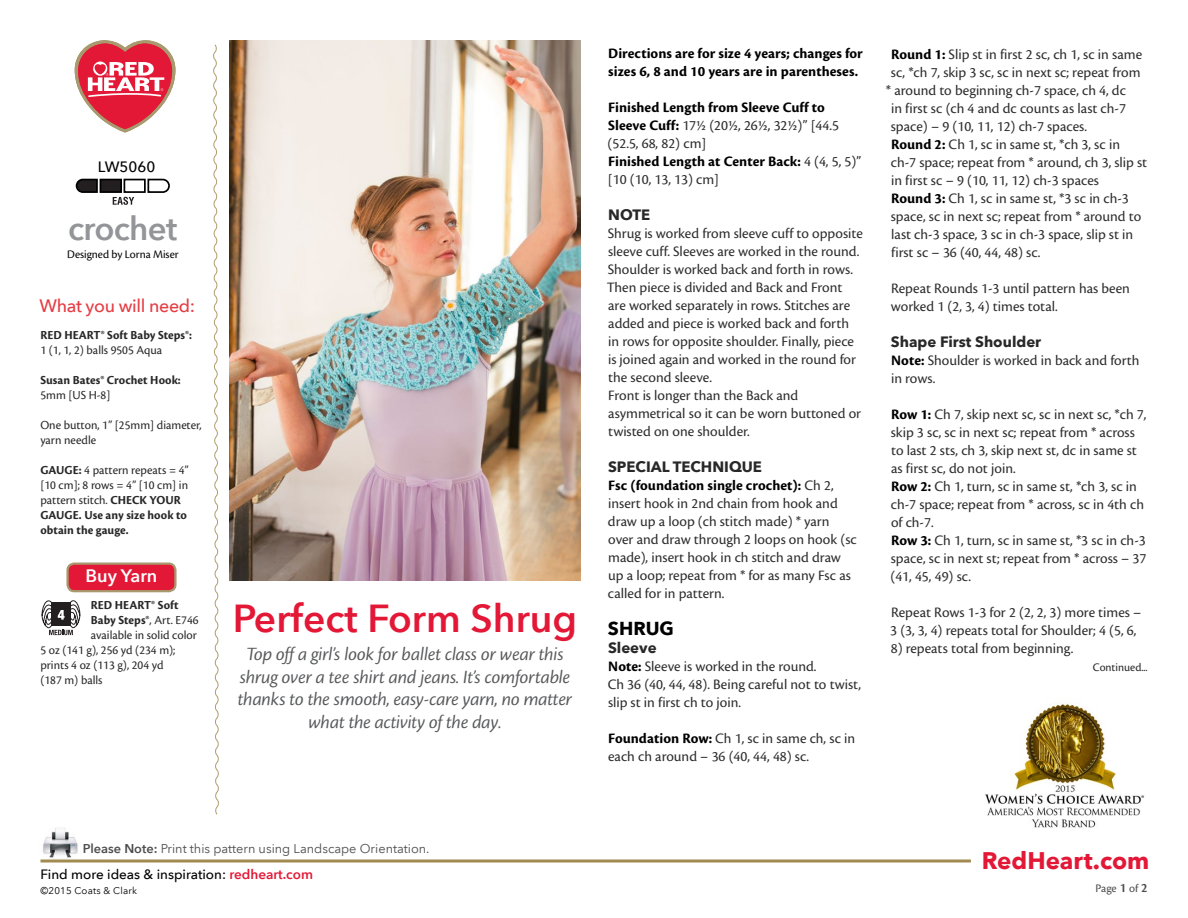
<style>
.page{position:relative;width:1188px;height:918px;background:#fff}
.page>*{position:absolute;margin:0;border:0;box-sizing:border-box;transform-origin:0 0}
.t1{font:600 39px "Avenir Next LT Pro";color:#e31837}
.t2{font:600 33px "Avenir Next LT Pro";letter-spacing:-.02em;color:#939598}
.t3{font:700 24px "Avenir Next LT Pro";color:#e31837}
.t4{font:19.5px/22.5px "Cronos Pro Disp It";color:#58595b;text-align:center}
.t5{font:700 18.75px "Avenir Next LT Pro";color:#000}
.t6{font:500 18px "Avenir Next LT Pro";letter-spacing:-.02em;color:#e53d44}
.t7{font:600 18px "Avenir Next LT Pro";color:#fff}
.t8{font:15px/18px "Cronos Pro";color:#2e2e2f}
.t9{font:700 15px/18px "Cronos Pro";color:#000}
.t10{font:700 15px "Avenir Next LT Pro";color:#292829}
.t11{font:500 15px "Avenir Next LT Pro";color:#000}
.t12{font:500 13.5px "Avenir Next LT Pro";color:#000}
.t13{font:12.75px/15px "Cronos Pro";color:#292829}
.t14{font:700 12.75px "Cronos Pro";letter-spacing:.005em;color:#292829}
.t15{font:12.75px "Avenir Next LT Pro";color:#4d4d4f}
.t16{font:12px "Cronos Pro Subh";color:#000}
.t17{font:12px "Cronos Pro";color:#292829}
.t18{font:12px "Cronos Pro";color:#4d4d4f}
.t19{font:9.75px "Avenir Next LT Pro";letter-spacing:.02em;color:#000}
.s1{font-weight:700}
.s2{font-weight:400}
.s3{font-weight:600}
.s4{font-weight:600;color:#e31837}
.s5{font-weight:400;color:#2e2e2f}
.s6{font-weight:700;color:#000}
.s7{font-family:"Cronos Pro Semibold Subh";font-size:13.5px}
</style>
<div class="page">
<hr style="left:40px;top:860px;width:931px;height:2px;background:#a18b50">
<img style="left:43px;top:828px;width:35px;height:31px">
<svg style="left:75px;top:40px;width:100px;height:92px"></svg>
<svg style="left:76px;top:178px;width:94px;height:27px"></svg>
<svg style="left:213px;top:44px;width:6px;height:771px"></svg>
<div style="left:68px;top:564px;width:107px;height:27px;background:#e31837;border-radius:7px"></div>
<div style="left:66px;top:562px;width:111px;height:30px;border:2px solid #a8996e;border-radius:7px"></div>
<svg style="left:41px;top:600px;width:40px;height:35px"></svg>
<img style="left:230px;top:40px;width:350px;height:540px">
<img style="left:985px;top:703px;width:159px;height:125px">
<p class="t11" style="left:98px;top:158px;width:59px">LW5060</p>
<h2 class="t2" style="left:68px;top:208px;width:111px">crochet</h2>
<p class="t16" style="left:67px;top:248px;width:113px">Designed by Lorna Miser</p>
<p class="t6" style="left:40px;top:295px;width:157px">What you will need:</p>
<p class="t14" style="left:40px;top:328px;width:153px">RED HEART® Soft Baby Steps®:</p>
<p class="t13" style="left:40px;top:343px;width:123px">1 (1, 1, 2) balls 9505 Aqua</p>
<p class="t14" style="left:40px;top:373px;width:142px">Susan Bates® Crochet Hook:</p>
<p class="t13" style="left:40px;top:388px;width:72px">5mm [US H-8]</p>
<p class="t13" style="left:40px;top:418px;width:163px">One button, 1” [25mm] diameter, yarn needle</p>
<p class="t13" style="left:40px;top:463px;width:150px"><span class="s1">GAUGE:</span> 4 pattern repeats = 4” [10 cm]; 8 rows = 4” [10 cm] in pattern stitch. <span class="s1">CHECK YOUR<br>GAUGE. Use any size hook to obtain the gauge.</span></p>
<p class="t7" style="left:86px;top:565px;width:73px">Buy Yarn</p>
<p class="t14" style="left:91px;top:598px;width:89px">RED HEART® Soft</p>
<p class="t14" style="left:91px;top:613px;width:109px">Baby Steps®<span class="s2">, Art. E746</span></p>
<p class="t13" style="left:91px;top:628px;width:108px">available in solid color</p>
<p class="t13" style="left:40px;top:643px;width:137px">5 oz (141 g), 256 yd (234 m);</p>
<p class="t13" style="left:40px;top:658px;width:125px">prints 4 oz (113 g), 204 yd</p>
<p class="t13" style="left:40px;top:673px;width:64px">(187 m) balls</p>
<h1 class="t1" style="left:233px;top:594px;width:346px">Perfect Form Shrug</h1>
<h3 class="t4" style="left:238px;top:643px;width:336px">Top off a girl’s look for ballet class or wear this shrug over a tee shirt and jeans. It’s comfortable thanks to the smooth, easy-care yarn, no matter what the activity of the day.</h3>
<p class="t15" style="left:83px;top:841px;width:348px"><span class="s3">Please Note:</span> Print this pattern using Landscape Orientation.</p>
<p class="t19" style="left:40px;top:885px;width:98px">©2015 Coats &amp; Clark</p>
<p class="t12" style="left:40px;top:866px;width:274px">Find more ideas &amp; inspiration: <span class="s4">redheart.com</span></p>
<p class="t9" style="left:608px;top:45px;width:256px">Directions are for size 4 years; changes for sizes 6, 8 and 10 years are in parentheses.</p>
<p class="t9" style="left:608px;top:99px;width:255px">Finished Length from Sleeve Cuff to<br>Sleeve Cuff: <span class="s5">17½ (20½, 26½, 32½)” [44.5 (52.5, 68, 82) cm]<br></span>Finished Length at Center Back: <span class="s5">4 (4, 5, 5)” [10 (10, 13, 13) cm]</span></p>
<p class="t10" style="left:608px;top:206px;width:43px">NOTE</p>
<p class="t8" style="left:607px;top:225px;width:258px">Shrug is worked from sleeve cuff to opposite sleeve cuff. Sleeves are worked in the round.<br>Shoulder is worked back and forth in rows.<br>Then piece is divided and Back and Front are worked separately in rows. Stitches are added and piece is worked back and forth<br>in rows for opposite shoulder. Finally, piece is joined again and worked in the round for the second sleeve.<br>Front is longer than the Back and asymmetrical so it can be worn buttoned or twisted on one shoulder.</p>
<p class="t10" style="left:608px;top:458px;width:156px">SPECIAL TECHNIQUE</p>
<p class="t8" style="left:608px;top:477px;width:250px"><span class="s6">Fsc (foundation single crochet):</span> Ch 2, insert hook in 2nd chain from hook and draw up a loop (ch stitch made) * yarn over and draw through 2 loops on hook (sc made), insert hook in ch stitch and draw up a loop; repeat from * for as many Fsc as called for in pattern.</p>
<p class="t5" style="left:608px;top:616px;width:68px">SHRUG</p>
<p class="t10" style="left:608px;top:638px;width:50px">Sleeve</p>
<p class="t8" style="left:608px;top:657px;width:255px"><span class="s6">Note:</span> Sleeve is worked in the round.<br>Ch 36 (40, 44, 48). Being careful not to twist, slip st in first ch to join.</p>
<p class="t8" style="left:608px;top:729px;width:249px"><span class="s6">Foundation Row:</span> Ch 1, sc in same ch, sc in each ch around – 36 (40, 44, 48) sc.</p>
<p class="t8" style="left:891px;top:45px;width:253px"><span class="s6">Round 1:</span> Slip st in first 2 sc, ch 1, sc in same</p>
<p class="t8" style="left:891px;top:63px;width:251px">sc, *ch 7, skip 3 sc, sc in next sc; repeat from</p>
<p class="t8" style="left:886px;top:81px;width:242px">* around to beginning ch-7 space, ch 4, dc</p>
<p class="t8" style="left:891px;top:99px;width:236px">in first sc (ch 4 and dc counts as last ch-7</p>
<p class="t8" style="left:891px;top:117px;width:198px">space) – 9 (10, 11, 12) ch-7 spaces.</p>
<p class="t8" style="left:891px;top:135px;width:230px"><span class="s6">Round 2:</span> Ch 1, sc in same st, *ch 3, sc in</p>
<p class="t8" style="left:891px;top:153px;width:258px">ch-7 space; repeat from * around, ch 3, slip st</p>
<p class="t8" style="left:891px;top:171px;width:210px">in first sc – 9 (10, 11, 12) ch-3 spaces</p>
<p class="t8" style="left:891px;top:189px;width:239px"><span class="s6">Round 3:</span> Ch 1, sc in same st, *3 sc in ch-3</p>
<p class="t8" style="left:891px;top:207px;width:252px">space, sc in next sc; repeat from * around to</p>
<p class="t8" style="left:891px;top:225px;width:244px">last ch-3 space, 3 sc in ch-3 space, slip st in</p>
<p class="t8" style="left:891px;top:243px;width:151px">first sc – 36 (40, 44, 48) sc.</p>
<p class="t8" style="left:891px;top:279px;width:241px">Repeat Rounds 1-3 until pattern has been worked 1 (2, 3, 4) times total.</p>
<p class="t10" style="left:891px;top:332px;width:152px">Shape First Shoulder</p>
<p class="t8" style="left:891px;top:351px;width:250px"><span class="s6">Note:</span> Shoulder is worked in back and forth in rows.</p>
<p class="t8" style="left:890px;top:405px;width:258px"><span class="s6">Row 1:</span> Ch 7, skip next sc, sc in next sc, *ch 7, skip 3 sc, sc in next sc; repeat from * across to last 2 sts, ch 3, skip next st, dc in same st as first sc, do not join.<br><span class="s6">Row 2:</span> Ch 1, turn, sc in same st, *ch 3, sc in ch-7 space; repeat from * across, sc in 4th ch of ch-7.<br><span class="s6">Row 3:</span> Ch 1, turn, sc in same st, *3 sc in ch-3 space, sc in next st; repeat from * across – 37 (41, 45, 49) sc.</p>
<p class="t8" style="left:890px;top:603px;width:253px">Repeat Rows 1-3 for 2 (2, 2, 3) more times –<br>3 (3, 3, 4) repeats total for Shoulder; 4 (5, 6,</p>
<p class="t8" style="left:891px;top:639px;width:184px">8) repeats total from beginning.</p>
<p class="t17" style="left:1093px;top:660px;width:56px">Continued...</p>
<h3 class="t3" style="left:982px;top:846px;width:169px">RedHeart.com</h3>
<p class="t18" style="left:1095px;top:881px;width:54px">Page <span class="s7">1</span> of <span class="s7">2</span></p>
</div>
